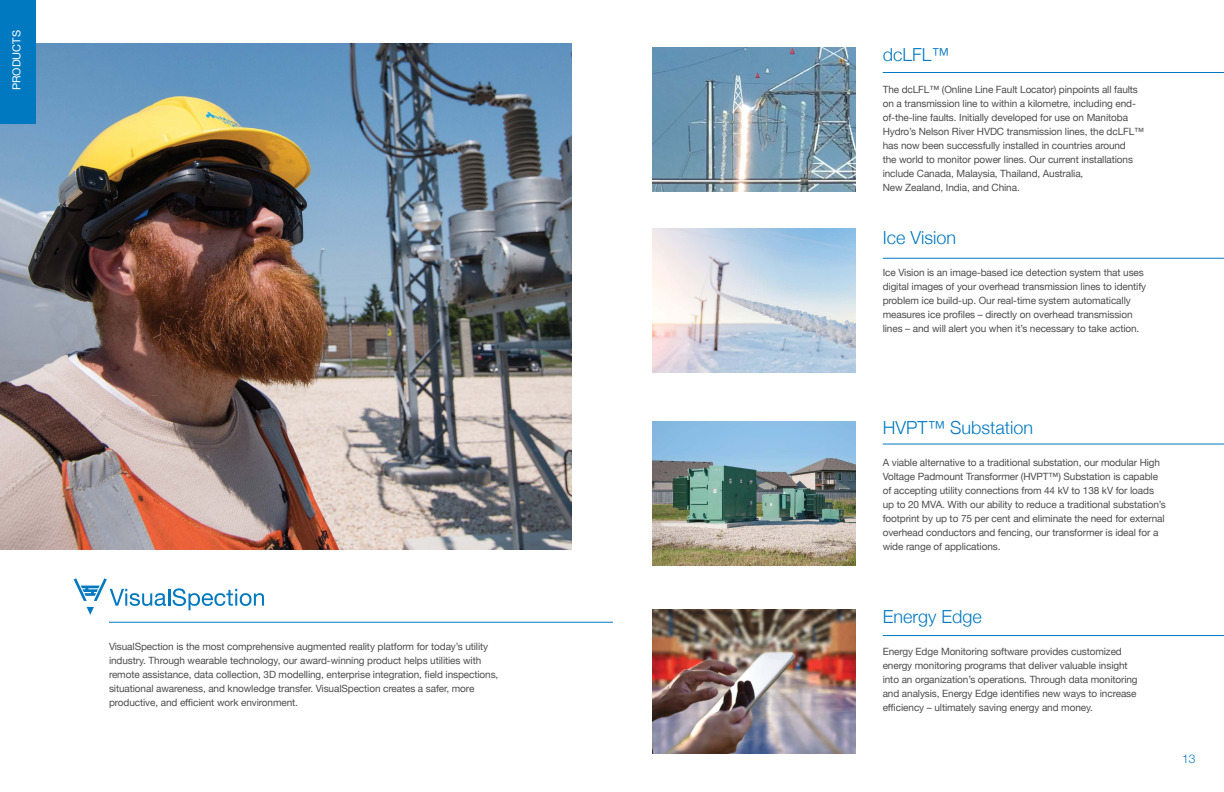
<style>
.page{position:relative;width:1224px;height:792px;background:#fff}
.page>*{position:absolute;margin:0;border:0;box-sizing:border-box;transform-origin:0 0}
.t1{font:300 18px "Helvetica Neue";color:#0079c1}
.t2{font:300 12px "Helvetica Neue";color:#0079c1}
.t3{font:11px "Helvetica Neue";color:#fff}
.t4{font:10px/14px "Helvetica Neue";letter-spacing:-.01em;color:#4d4d4f}
</style>
<div class="page">
<img style="left:0;top:43px;width:572px;height:507px">
<img style="left:653px;top:47px;width:202px;height:144px">
<img style="left:653px;top:229px;width:202px;height:144px">
<img style="left:653px;top:421px;width:202px;height:144px">
<img style="left:653px;top:609px;width:202px;height:144px">
<div style="left:0;top:0;width:36px;height:123px;background:#0079c1"></div>
<svg style="left:74px;top:578px;width:190px;height:37px"></svg>
<hr style="left:109px;top:622px;width:504px;height:1px;background:#0079c1">
<hr style="left:883px;top:72px;width:341px;height:1px;background:#0079c1">
<hr style="left:883px;top:258px;width:341px;height:1px;background:#0079c1">
<hr style="left:883px;top:444px;width:341px;height:1px;background:#0079c1">
<hr style="left:883px;top:635px;width:341px;height:1px;background:#0079c1">
<p class="t3" style="left:9px;top:90px;width:62px;rotate:-90deg">PRODUCTS</p>
<p class="t4" style="left:109px;top:640px;width:391px">VisualSpection is the most comprehensive augmented reality platform for today’s utility industry. Through wearable technology, our award-winning product helps utilities with remote assistance, data collection, 3D modelling, enterprise integration, field inspections, situational awareness, and knowledge transfer. VisualSpection creates a safer, more productive, and efficient work environment.</p>
<h1 class="t1" style="left:883px;top:40px;width:68px">dcLFL™</h1>
<p class="t4" style="left:883px;top:83px;width:263px">The dcLFL™ (Online Line Fault Locator) pinpoints all faults on a transmission line to within a kilometre, including end&shy;of-the-line faults. Initially developed for use on Manitoba Hydro’s Nelson River HVDC transmission lines, the dcLFL™ has now been successfully installed in countries around<br>the world to monitor power lines. Our current installations include Canada, Malaysia, Thailand, Australia,<br>New Zealand, India, and China.</p>
<h1 class="t1" style="left:883px;top:223px;width:75px">Ice Vision</h1>
<p class="t4" style="left:883px;top:266px;width:265px">Ice Vision is an image-based ice detection system that uses digital images of your overhead transmission lines to identify problem ice build-up. Our real-time system automatically measures ice profiles – directly on overhead transmission lines – and will alert you when it’s necessary to take action.</p>
<h1 class="t1" style="left:883px;top:413px;width:152px">HVPT™ Substation</h1>
<p class="t4" style="left:883px;top:456px;width:285px">A viable alternative to a traditional substation, our modular High Voltage Padmount Transformer (HVPT™) Substation is capable of accepting utility connections from 44 kV to 138 kV for loads up to 20 MVA. With our ability to reduce a traditional substation’s footprint by up to 75 per cent and eliminate the need for external overhead conductors and fencing, our transformer is ideal for a wide range of applications.</p>
<h1 class="t1" style="left:883px;top:602px;width:101px">Energy Edge</h1>
<p class="t4" style="left:883px;top:645px;width:256px">Energy Edge Monitoring software provides customized energy monitoring programs that deliver valuable insight into an organization’s operations. Through data monitoring and analysis, Energy Edge identifies new ways to increase efficiency – ultimately saving energy and money.</p>
<p class="t2" style="left:1182px;top:749px;width:15px">13</p>
</div>
